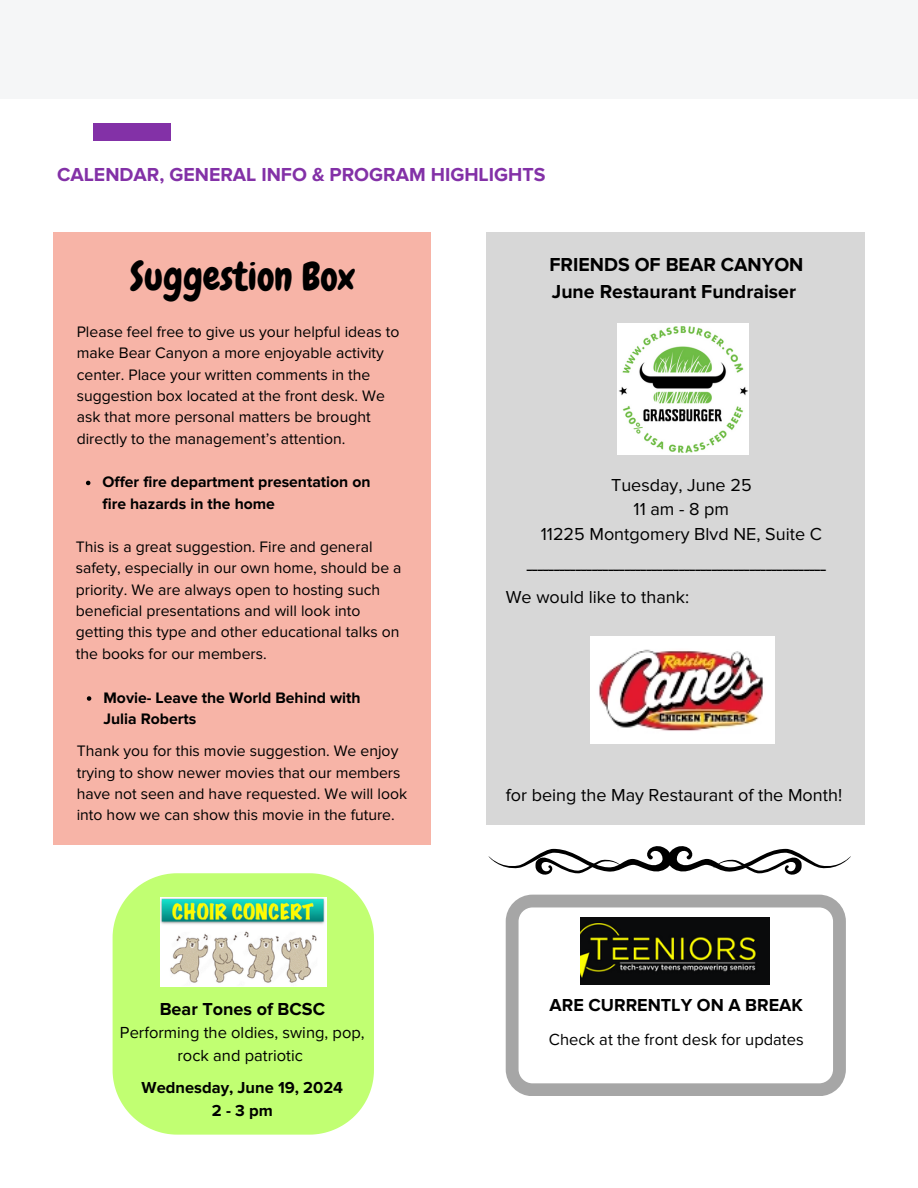
<style>
.page{position:relative;width:918px;height:1188px;background:#fff}
.page>*{position:absolute;margin:0;border:0;box-sizing:border-box;transform-origin:0 0}
.t1{font:39px "Chewy";color:#000}
.t2{font:700 19.5px/27px "Proxima Nova";color:#000}
.t3{font:700 19.5px "Proxima Nova";color:#8331a7}
.t4{font:18px/24.8px "Proxima Nova";color:#000;text-align:center}
.t5{font:700 18px "Proxima Nova";color:#000}
.t6{font:16.5px/22.5px "Proxima Nova";color:#000;text-align:center}
.t7{font:700 16.5px/22.5px "Proxima Nova";color:#000;text-align:center}
.t8{font:15.75px/21.3px "Proxima Nova";color:#000}
.t9{font:700 15.75px/21.3px "Proxima Nova";color:#000}
.t10{font:800 10.8px "Open Sans";color:#000}
</style>
<div class="page">
<div style="left:93px;top:124px;width:77px;height:17px;background:#8331a7"></div>
<div style="left:0;top:0;width:918px;height:99px;background:#f5f6f7"></div>
<svg style="left:113px;top:873px;width:261px;height:261px;background:#c5fe7c"></svg>
<div style="left:53px;top:233px;width:378px;height:612px;background:#f7b4a7"></div>
<img style="left:597px;top:649px;width:168px;height:83px">
<svg style="left:488px;top:846px;width:363px;height:29px"></svg>
<img style="left:618px;top:325px;width:130px;height:128px">
<svg style="left:506px;top:895px;width:340px;height:201px"></svg>
<img style="left:581px;top:918px;width:189px;height:66px">
<img style="left:161px;top:898px;width:165px;height:89px">
<svg style="left:86px;top:481px;width:4px;height:4px"></svg>
<svg style="left:87px;top:696px;width:4px;height:5px"></svg>
<p class="t3" style="left:57px;top:163px;width:490px">CALENDAR, GENERAL INFO &amp; PROGRAM HIGHLIGHTS</p>
<h4 class="t1" style="left:130px;top:252px;width:226px">Suggestion Box</h4>
<p class="t8" style="left:77px;top:321px;width:324px">Please feel free to give us your helpful ideas to make Bear Canyon a more enjoyable activity center. Place your written comments in the suggestion box located at the front desk. We ask that more personal matters be brought directly to the management’s attention.</p>
<h4 class="t9" style="left:103px;top:472px;width:270px">Offer fire department presentation on fire hazards in the home</h4>
<p class="t8" style="left:76px;top:536px;width:327px">This is a great suggestion. Fire and general safety, especially in our own home, should be a priority. We are always open to hosting such beneficial presentations and will look into getting this type and other educational talks on the books for our members.</p>
<h4 class="t9" style="left:103px;top:687px;width:259px">Movie- Leave the World Behind with<br>Julia Roberts</h4>
<p class="t8" style="left:77px;top:741px;width:332px">Thank you for this movie suggestion. We enjoy trying to show newer movies that our members have not seen and have requested. We will look into how we can show this movie in the future.</p>
<p class="t5" style="left:160px;top:998px;width:167px">Bear Tones of BCSC</p>
<p class="t6" style="left:120px;top:1022px;width:246px">Performing the oldies, swing, pop, rock and patriotic</p>
<p class="t7" style="left:142px;top:1077px;width:203px">Wednesday, June 19, 2024<br>2-3pm</p>
<p class="t2" style="left:549px;top:252px;width:256px">FRIENDS OF BEAR CANYON<br>June Restaurant Fundraiser</p>
<p class="t4" style="left:541px;top:473px;width:283px">Tuesday, June 25<br>11am-8pm<br>11225 Montgomery Blvd NE, Suite C</p>
<p class="t10" style="left:527px;top:558px;width:301px">_______________________________________________________</p>
<h1 class="t4" style="left:506px;top:585px;width:185px">We would like to thank:</h1>
<p class="t4" style="left:506px;top:783px;width:338px">for being the May Restaurant of the Month!</p>
<p class="t5" style="left:550px;top:995px;width:255px">ARE CURRENTLY ON A BREAK</p>
<p class="t6" style="left:549px;top:1028px;width:256px">Check at the front desk for updates</p>
</div>
